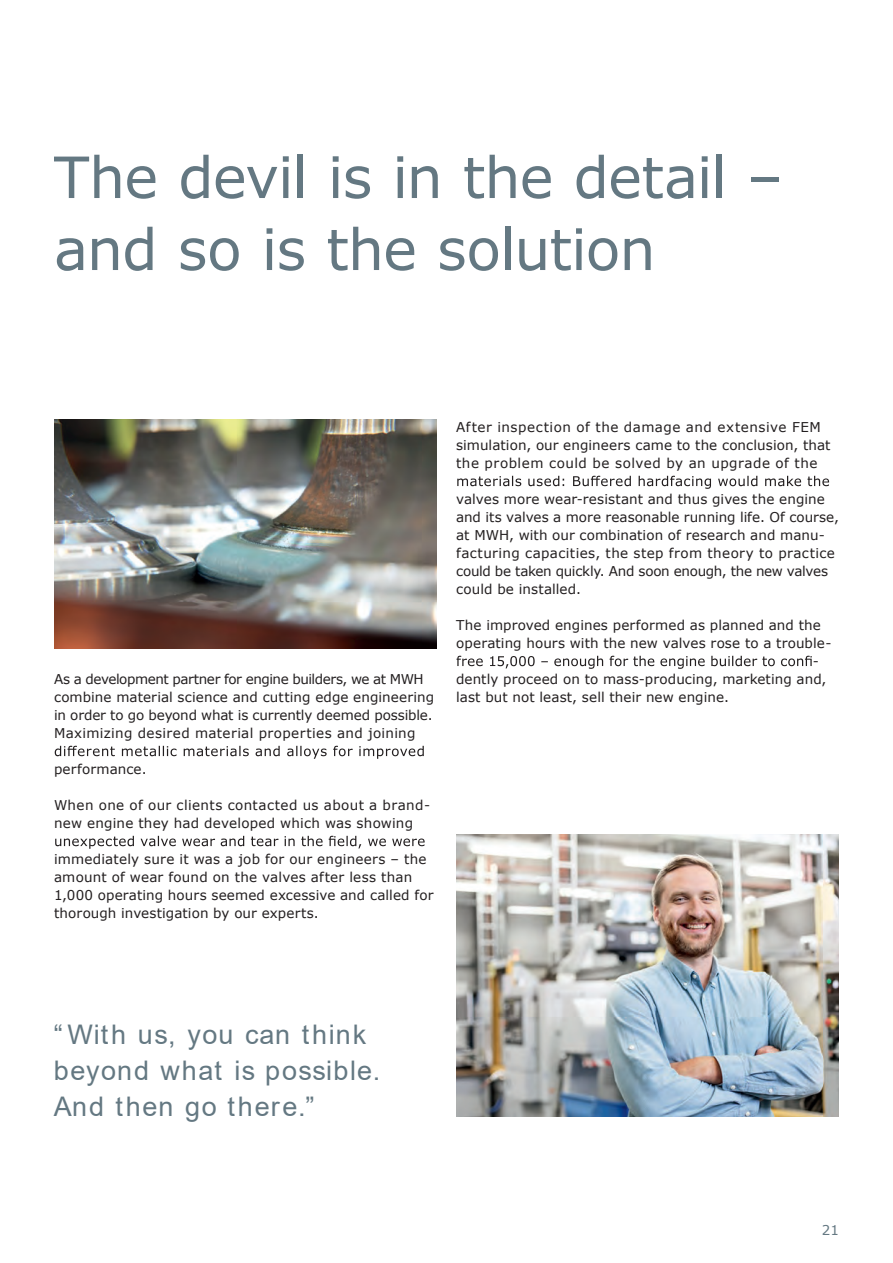
<style>
.page{position:relative;width:893px;height:1263px;background:#fff}
.page>*{position:absolute;margin:0;border:0;box-sizing:border-box;transform-origin:0 0}
.t1{font:57px/72px "Verdana";letter-spacing:-.015em;color:#647882}
.t2{font:27px/36px "Arial";letter-spacing:.055em;color:#647882}
.t3{font:13.5px/18px "Verdana";letter-spacing:.01em;color:#231f20}
.t4{font:13.5px/18px "Verdana";letter-spacing:.035em;color:#231f20}
.t5{font:13.5px "Verdana";color:#647882}
</style>
<div class="page">
<img style="left:456px;top:834px;width:383px;height:282px">
<img style="left:54px;top:419px;width:383px;height:229px">
<svg style="left:55px;top:746px;width:369px;height:13px"></svg>
<svg style="left:55px;top:836px;width:370px;height:13px"></svg>
<svg style="left:457px;top:476px;width:372px;height:13px"></svg>
<svg style="left:456px;top:656px;width:356px;height:13px"></svg>
<h1 class="t1" style="left:54px;top:141px;width:730px">The devil is in the detail – and so is the solution</h1>
<p class="t3" style="left:54px;top:670px;width:382px">As a development partner for engine builders, we at MWH combine material science and cutting edge engineering in order to go beyond what is currently deemed possible.<br>Maximizing desired material properties and joining</p>
<p class="t3" style="left:54px;top:760px;width:94px">performance.</p>
<p class="t3" style="left:54px;top:796px;width:378px">When one of our clients contacted us about a brand&shy;new engine they had developed which was showing</p>
<p class="t3" style="left:54px;top:850px;width:381px">immediately sure it was a job for our engineers – the amount of wear found on the valves after less than 1,000 operating hours seemed excessive and called for thorough investigation by our experts.</p>
<p class="t4" style="left:456px;top:418px;width:376px">After inspection of the damage and extensive FEM simulation, our engineers came to the conclusion, that the problem could be solved by an upgrade of the</p>
<p class="t3" style="left:456px;top:490px;width:384px">valves more wear-resistant and thus gives the engine and its valves a more reasonable running life. Of course, at MWH, with our combination of research and manu&shy;facturing capacities, the step from theory to practice could be taken quickly. And soon enough, the new valves could be installed.</p>
<p class="t3" style="left:456px;top:616px;width:366px">The improved engines performed as planned and the</p>
<p class="t3" style="left:456px;top:634px;width:377px">operating hours with the new valves rose to a trouble-</p>
<p class="t3" style="left:813px;top:652px;width:8px">-</p>
<p class="t3" style="left:456px;top:670px;width:372px">dently proceed on to mass-producing, marketing and,</p>
<p class="t3" style="left:456px;top:688px;width:274px">last but not least, sell their new engine.</p>
<h2 class="t2" style="left:54px;top:1016px;width:328px">“ With us, you can think beyond what is possible.<br>And then go there.”</h2>
<p class="t5" style="left:822px;top:1221px;width:19px">21</p>
</div>
